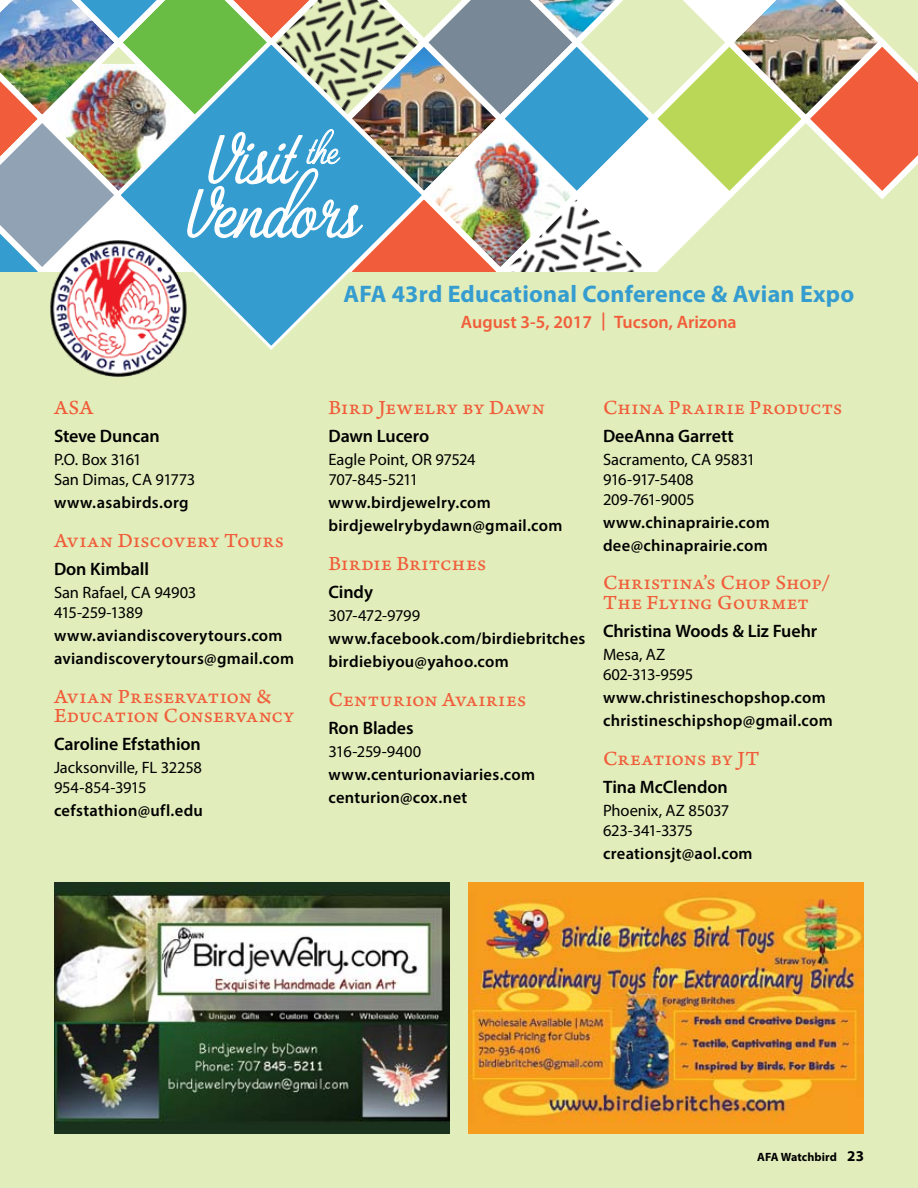
<style>
.page{position:relative;width:918px;height:1188px;background:#e1edbb}
.page>*{position:absolute;margin:0;border:0;box-sizing:border-box;transform-origin:0 0}
.t1{font:72px/54px "Zelda";letter-spacing:-.015em;color:#fff}
.t2{font:700 24px "Myriad Pro";letter-spacing:.01em;color:#359cd0}
.t3{font:21px/19.5px "Arno Pro Caption";letter-spacing:.01em;color:#f15d3a}
.t4{font:600 18px "Myriad Pro";letter-spacing:-.005em;color:#000}
.t5{font:600 18px "Myriad Pro";color:#f15d3a}
.t6{font:600 16.5px/23.1px "Myriad Pro";letter-spacing:.015em;color:#000}
.t7{font:16.5px/19.8px "Myriad Pro";letter-spacing:-.01em;color:#000}
.t8{font:700 12px "Myriad Pro";letter-spacing:.005em;color:#000}
</style>
<div class="page">
<img style="left:69px;top:356px;width:99px;height:20px">
<img style="left:0;top:0;width:918px;height:356px">
<img style="left:468px;top:882px;width:396px;height:252px">
<img style="left:54px;top:882px;width:396px;height:252px">
<h1 class="t1" style="left:188px;top:131px;width:173px">Visit <sup>the<br></sup>Vendors</h1>
<p class="t3" style="left:54px;top:398px;width:41px">ASA</p>
<p class="t4" style="left:54px;top:425px;width:107px">Steve Duncan</p>
<p class="t7" style="left:54px;top:449px;width:143px">P.O. Box 3161<br>San Dimas, CA 91773</p>
<p class="t6" style="left:54px;top:490px;width:136px">www.asabirds.org</p>
<p class="t3" style="left:54px;top:531px;width:232px">Avian Discovery Tours</p>
<p class="t4" style="left:54px;top:557px;width:97px">Don Kimball</p>
<p class="t7" style="left:54px;top:582px;width:144px">San Rafael, CA 94903<br>415-259-1389</p>
<p class="t6" style="left:54px;top:623px;width:242px">www.aviandiscoverytours.com aviandiscoverytours@gmail.com</p>
<p class="t3" style="left:54px;top:687px;width:242px">Avian Preservation &amp;<br>Education Conservancy</p>
<p class="t4" style="left:54px;top:733px;width:148px">Caroline Efstathion</p>
<p class="t7" style="left:54px;top:758px;width:150px">Jacksonville, FL 32258<br>954-854-3915</p>
<p class="t6" style="left:54px;top:799px;width:150px">cefstathion@ufl.edu</p>
<h2 class="t2" style="left:343px;top:278px;width:512px">AFA 43rd Educational Conference &amp; Avian Expo</h2>
<p class="t5" style="left:461px;top:310px;width:277px">August 3-5, 2017 | Tucson, Arizona</p>
<p class="t3" style="left:328px;top:398px;width:218px">Bird Jewelry by Dawn</p>
<p class="t4" style="left:328px;top:425px;width:102px">Dawn Lucero</p>
<p class="t7" style="left:328px;top:449px;width:149px">Eagle Point, OR 97524<br>707-845-5211</p>
<p class="t6" style="left:328px;top:490px;width:235px">www.birdjewelry.com birdjewelrybydawn@gmail.com</p>
<p class="t3" style="left:328px;top:554px;width:159px">Birdie Britches</p>
<p class="t4" style="left:328px;top:580px;width:46px">Cindy</p>
<p class="t7" style="left:328px;top:605px;width:93px">307-472-9799</p>
<p class="t6" style="left:328px;top:627px;width:258px">www.facebook.com/birdiebritches birdiebiyou@yahoo.com</p>
<p class="t3" style="left:328px;top:691px;width:199px">Centurion Avairies</p>
<p class="t4" style="left:328px;top:717px;width:87px">Ron Blades</p>
<p class="t7" style="left:328px;top:741px;width:94px">316-259-9400</p>
<p class="t6" style="left:328px;top:763px;width:208px">www.centurionaviaries.com centurion@cox.net</p>
<p class="t3" style="left:603px;top:398px;width:241px">China Prairie Products</p>
<p class="t4" style="left:603px;top:425px;width:132px">DeeAnna Garrett</p>
<p class="t7" style="left:603px;top:449px;width:154px">Sacramento, CA 95831<br>916-917-5408<br>209-761-9005</p>
<p class="t6" style="left:603px;top:510px;width:168px">www.chinaprairie.com dee@chinaprairie.com</p>
<p class="t3" style="left:603px;top:574px;width:229px">Christina’s Chop Shop/<br>The Flying Gourmet</p>
<p class="t4" style="left:603px;top:620px;width:216px">Christina Woods &amp; Liz Fuehr</p>
<p class="t7" style="left:603px;top:645px;width:92px">Mesa, AZ<br>602-313-9595</p>
<p class="t6" style="left:603px;top:686px;width:231px">www.christineschopshop.com christineschipshop@gmail.com</p>
<p class="t3" style="left:603px;top:750px;width:158px">Creations by JT</p>
<p class="t4" style="left:603px;top:776px;width:126px">Tina McClendon</p>
<p class="t7" style="left:603px;top:801px;width:128px">Phoenix, AZ 85037<br>623-341-3375</p>
<p class="t6" style="left:603px;top:842px;width:151px">creationsjt@aol.com</p>
<p class="t8" style="left:757px;top:1149px;width:81px">AFA Watchbird</p>
</div>
